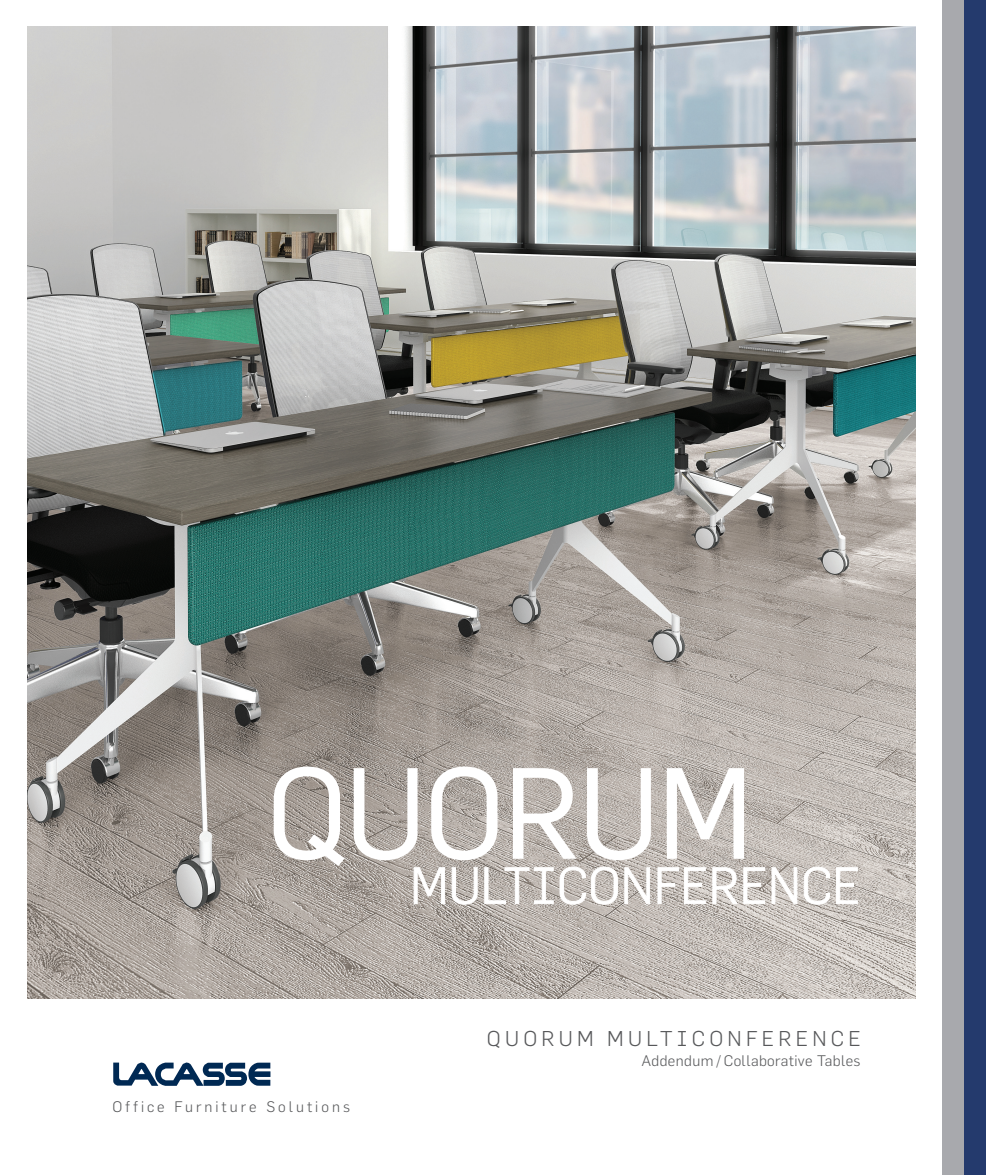
<style>
.page{position:relative;width:986px;height:1175px;background:#fff}
.page>*{position:absolute;margin:0;border:0;box-sizing:border-box;transform-origin:0 0}
.t1{font:300 123.45px "Flama";color:#fff}
.t2{font:300 50.4px "Flama";color:#fff}
.t3{font:300 21px "Flama";letter-spacing:.205em;color:#57585a}
.t4{font:300 15px "Flama";letter-spacing:.025em;color:#57585a}
.t5{font:300 15px "Flama";letter-spacing:.2em;color:#57585a}
</style>
<div class="page">
<div style="left:942px;top:0;width:44px;height:1174px;background:#a8a9ad"></div>
<div style="left:964px;top:0;width:22px;height:1174px;background:#243a6d"></div>
<img style="left:27px;top:27px;width:888px;height:971px">
<svg style="left:113px;top:1062px;width:157px;height:23px"></svg>
<svg style="left:272px;top:765px;width:74px;height:103px"></svg>
<svg style="left:352px;top:765px;width:413px;height:140px"></svg>
<svg style="left:771px;top:867px;width:26px;height:37px"></svg>
<svg style="left:803px;top:866px;width:55px;height:39px"></svg>
<p class="t1" style="left:267px;top:739px;width:487px">QUORUM</p>
<p class="t2" style="left:410px;top:855px;width:452px">MULTICONFERENCE</p>
<p class="t5" style="left:112px;top:1097px;width:239px">Office Furniture Solutions</p>
<p class="t3" style="left:487px;top:1026px;width:375px">QUORUM MULTICONFERENCE</p>
<p class="t4" style="left:641px;top:1052px;width:221px">Addendum / Collaborative Tables</p>
</div>
